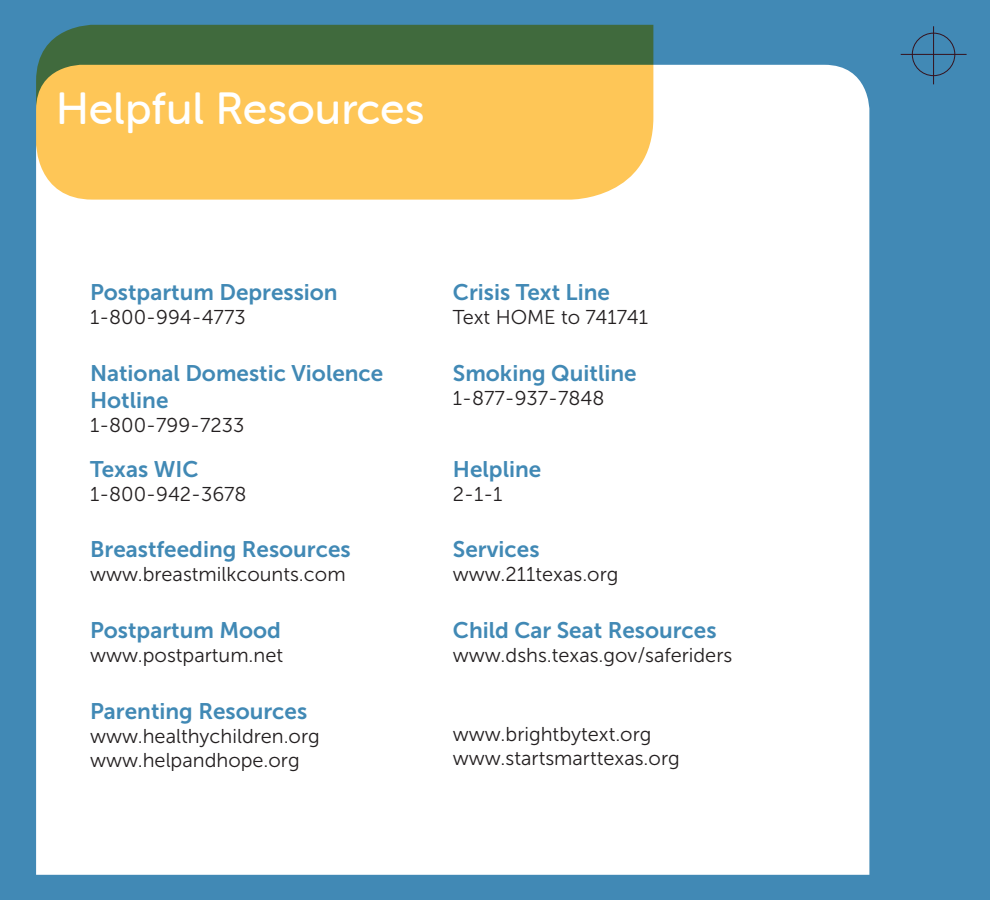
<style>
.page{position:relative;width:990px;height:900px;background:#4189b5}
.page>*{position:absolute;margin:0;border:0;box-sizing:border-box;transform-origin:0 0}
.heading2{font:45px "Museo Sans Rounded 500";color:#fff}
.body{font:22.5px/27px "Museo Sans 700";color:#4189b5}
.body-2{font:20px "Museo Sans 300";color:#231f20}
</style>
<div class="page">
<div style="left:36px;top:65px;width:833px;height:810px;background:#fff"></div>
<svg style="left:36px;top:25px;width:617px;height:175px;background:#d1b255"></svg>
<p class="heading2" style="left:56px;top:84px;width:370px">Helpful Resources</p>
<p class="body" style="left:90px;top:279px;width:249px">Postpartum Depression</p>
<p class="body-2" style="left:90px;top:307px;width:157px">1-800-994-4773</p>
<p class="body" style="left:90px;top:360px;width:295px">National Domestic Violence<br>Hotline</p>
<p class="body-2" style="left:90px;top:415px;width:156px">1-800-799-7233</p>
<p class="body" style="left:90px;top:455px;width:110px">Texas WIC</p>
<p class="body-2" style="left:90px;top:483px;width:158px">1-800-942-3678</p>
<p class="body" style="left:90px;top:536px;width:262px">Breastfeeding Resources</p>
<p class="body-2" style="left:90px;top:564px;width:257px">www.breastmilkcounts.com</p>
<p class="body" style="left:90px;top:617px;width:192px">Postpartum Mood</p>
<p class="body-2" style="left:90px;top:644px;width:195px">www.postpartum.net</p>
<p class="body" style="left:90px;top:698px;width:219px">Parenting Resources</p>
<p class="body-2" style="left:90px;top:725px;width:231px">www.healthychildren.org</p>
<p class="body-2" style="left:90px;top:749px;width:211px">www.helpandhope.org</p>
<p class="body" style="left:453px;top:279px;width:159px">Crisis Text Line</p>
<p class="body-2" style="left:453px;top:307px;width:197px">Text HOME to 741741</p>
<p class="body" style="left:453px;top:360px;width:185px">Smoking Quitline</p>
<p class="body-2" style="left:453px;top:388px;width:153px">1-877-937-7848</p>
<p class="body" style="left:453px;top:455px;width:90px">Helpline</p>
<p class="body-2" style="left:453px;top:483px;width:51px">2-1-1</p>
<p class="body" style="left:453px;top:536px;width:88px">Services</p>
<p class="body-2" style="left:453px;top:564px;width:167px">www.211texas.org</p>
<p class="body" style="left:453px;top:617px;width:265px">Child Car Seat Resources</p>
<p class="body-2" style="left:453px;top:644px;width:281px">www.dshs.texas.gov/saferiders</p>
<p class="body-2" style="left:453px;top:723px;width:200px">www.brightbytext.org</p>
<p class="body-2" style="left:453px;top:747px;width:228px">www.startsmarttexas.org</p>
</div>
